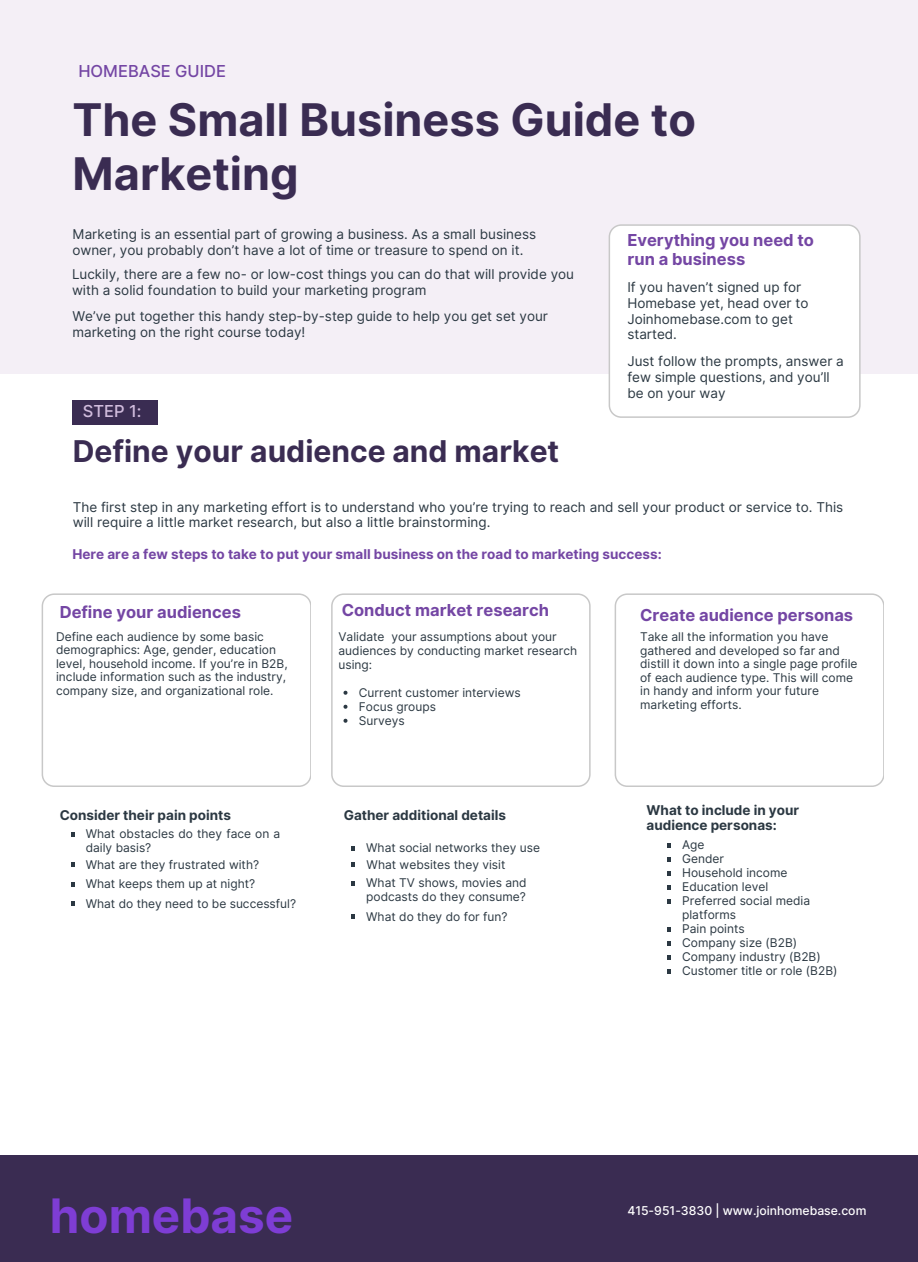
<style>
.page{position:relative;width:918px;height:1262px;background:#fff}
.page>*{position:absolute;margin:0;border:0;box-sizing:border-box;transform-origin:0 0}
.t1{font:700 47.55px "Inter";color:#7e3dd4}
.t2{font:700 45px/54px "Inter";color:#3a2c52}
.t3{font:700 30px "Inter";color:#3a2c52}
.t4{font:700 16.5px/19.2px "Inter";color:#7446a4}
.t5{font:500 16.5px "Inter";color:#7446a4}
.t6{font:500 16.5px "Inter";color:#d1bcdd}
.t7{font:13.5px/15.8px "Inter";color:#2b3842}
.t8{font:700 13.5px/15.8px "Inter";color:#2b3842}
.t9{font:700 13.5px "Inter";color:#7446a4}
.t10{font:500 12.15px "Inter";color:#fff}
.t11{font:12px/13.5px "Inter";color:#2b3842}
</style>
<div class="page">
<svg style="left:42px;top:593px;width:269px;height:193px"></svg>
<svg style="left:615px;top:593px;width:269px;height:193px"></svg>
<svg style="left:331px;top:593px;width:259px;height:193px"></svg>
<svg style="left:351px;top:914px;width:4px;height:4px"></svg>
<svg style="left:351px;top:881px;width:4px;height:3px"></svg>
<svg style="left:351px;top:862px;width:4px;height:4px"></svg>
<svg style="left:351px;top:846px;width:4px;height:4px"></svg>
<div style="left:72px;top:400px;width:86px;height:24px;background:#3a2c52"></div>
<svg style="left:667px;top:843px;width:4px;height:4px"></svg>
<svg style="left:667px;top:857px;width:4px;height:4px"></svg>
<svg style="left:667px;top:871px;width:4px;height:4px"></svg>
<svg style="left:667px;top:885px;width:4px;height:4px"></svg>
<svg style="left:667px;top:899px;width:4px;height:4px"></svg>
<svg style="left:667px;top:927px;width:4px;height:4px"></svg>
<svg style="left:667px;top:941px;width:4px;height:4px"></svg>
<svg style="left:667px;top:955px;width:4px;height:4px"></svg>
<svg style="left:667px;top:969px;width:4px;height:4px"></svg>
<svg style="left:71px;top:882px;width:4px;height:4px"></svg>
<svg style="left:71px;top:901px;width:4px;height:4px"></svg>
<svg style="left:71px;top:862px;width:4px;height:4px"></svg>
<svg style="left:71px;top:832px;width:4px;height:4px"></svg>
<div style="left:0;top:0;width:918px;height:373px;background:#f4eff6"></div>
<div style="left:609px;top:224px;width:252px;height:194px;background:#fff"></div>
<div style="left:0;top:1155px;width:918px;height:106px;background:#3a2c52"></div>
<svg style="left:344px;top:690px;width:4px;height:4px"></svg>
<svg style="left:344px;top:704px;width:4px;height:4px"></svg>
<svg style="left:344px;top:718px;width:4px;height:4px"></svg>
<p class="t5" style="left:78px;top:61px;width:149px">HOMEBASE GUIDE</p>
<p class="t2" style="left:72px;top:93px;width:625px">The Small Business Guide to<br>Marketing</p>
<p class="t7" style="left:72px;top:226px;width:465px">Marketing is an essential part of growing a business. As a small business owner, you probably don’t have a lot of time or treasure to spend on it.</p>
<p class="t7" style="left:72px;top:266px;width:504px">Luckily, there are a few no- or low-cost things you can do that will provide you with a solid foundation to build your marketing program</p>
<h5 class="t7" style="left:72px;top:308px;width:477px">We’ve put together this handy step-by-step guide to help you get set your marketing on the right course today!</h5>
<p class="t6" style="left:83px;top:401px;width:60px">STEP 1:</p>
<p class="t3" style="left:73px;top:433px;width:488px">Define your audience and market</p>
<p class="t4" style="left:627px;top:230px;width:188px">Everything you need to run a business</p>
<p class="t7" style="left:627px;top:279px;width:183px">If you haven’t signed up for<br>Homebase yet, head over to<br>Joinhomebase.com to get started.</p>
<p class="t7" style="left:627px;top:353px;width:218px">Just follow the prompts, answer a few simple questions, and you’ll be on your way</p>
<p class="t7" style="left:73px;top:499px;width:772px">The first step in any marketing effort is to understand who you’re trying to reach and sell your product or service to. This will require a little market research, but also a little brainstorming.</p>
<p class="t9" style="left:72px;top:546px;width:591px">Here are a few steps to take to put your small business on the road to marketing success:</p>
<p class="t4" style="left:60px;top:602px;width:183px">Define your audiences</p>
<p class="t11" style="left:56px;top:629px;width:233px">Define each audience by some basic demographics: Age, gender, education level, household income. If you’re in B2B, include information such as the industry, company size, and organizational role.</p>
<h4 class="t4" style="left:342px;top:600px;width:209px">Conduct market research</h4>
<p class="t11" style="left:338px;top:629px;width:240px;line-height:14px">Validate your assumptions about your audiences by conducting market research using:</p>
<p class="t11" style="left:359px;top:685px;width:163px">Current customer interviews</p>
<h1 class="t11" style="left:359px;top:699px;width:79px">Focus groups</h1>
<h5 class="t11" style="left:359px;top:713px;width:47px">Surveys</h5>
<p class="t4" style="left:640px;top:605px;width:215px">Create audience personas</p>
<p class="t11" style="left:640px;top:630px;width:219px">Take all the information you have gathered and developed so far and distill it down into a single page profile of each audience type. This will come in handy and inform your future marketing efforts.</p>
<p class="t8" style="left:60px;top:806px;width:173px">Consider their pain points</p>
<h3 class="t8" style="left:344px;top:806px;width:164px">Gather additional details</h3>
<h5 class="t11" style="left:86px;top:827px;width:196px;line-height:14px">What obstacles do they face on a daily basis?</h5>
<h6 class="t11" style="left:366px;top:841px;width:175px">What social networks they use</h6>
<h5 class="t11" style="left:86px;top:857px;width:175px">What are they frustrated with?</h5>
<h6 class="t11" style="left:367px;top:857px;width:140px">What websites they visit</h6>
<h4 class="t11" style="left:86px;top:877px;width:171px">What keeps them up at night?</h4>
<p class="t11" style="left:86px;top:896px;width:212px">What do they need to be successful?</p>
<h6 class="t11" style="left:366px;top:875px;width:162px;line-height:14px">What TV shows, movies and podcasts do they consume?</h6>
<h1 class="t11" style="left:366px;top:909px;width:143px">What do they do for fun?</h1>
<h6 class="t8" style="left:647px;top:801px;width:154px">What to include in your audience personas:</h6>
<h6 class="t11" style="left:682px;top:837px;width:24px">Age</h6>
<h3 class="t11" style="left:682px;top:851px;width:43px">Gender</h3>
<h2 class="t11" style="left:682px;top:865px;width:107px">Household income</h2>
<h6 class="t11" style="left:682px;top:879px;width:88px">Education level</h6>
<h5 class="t11" style="left:682px;top:893px;width:129px;line-height:14px">Preferred social media platforms</h5>
<h4 class="t11" style="left:682px;top:921px;width:64px">Pain points</h4>
<p class="t11" style="left:682px;top:935px;width:117px">Company size (B2B)</p>
<h4 class="t11" style="left:682px;top:949px;width:140px">Company industry (B2B)</h4>
<p class="t11" style="left:682px;top:963px;width:157px">Customer title or role (B2B)</p>
<p class="t1" style="left:50px;top:1186px;width:245px">homebase</p>
<p class="t10" style="left:627px;top:1203px;width:241px">415-951-3830 | www.joinhomebase.com</p>
</div>
